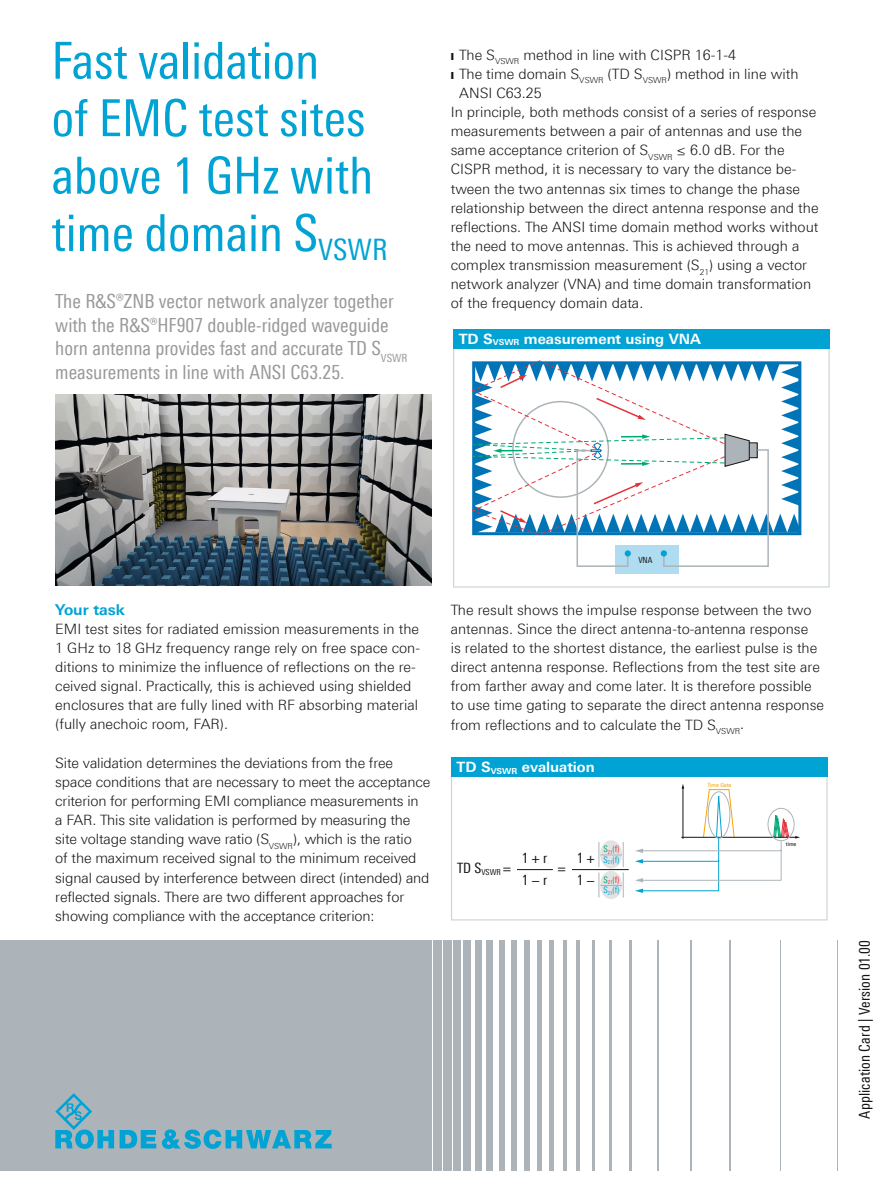
<style>
.page{position:relative;width:893px;height:1191px;background:#fff}
.page>*{position:absolute;margin:0;border:0;box-sizing:border-box;transform-origin:0 0}
.t1{font:51px/57.4px "Linotype Univers 420 Cn";color:#00a3d3}
.t2{font:19.5px/23.4px "Linotype Univers 420 Cn";color:#999}
.t3{font:15px "Linotype Univers 420 Cn";letter-spacing:.005em;color:#131413}
.t4{font:700 15px "Linotype Univers 630";color:#00a3d3}
.t5{font:300 14.25px/19.2px "Linotype Univers 330";color:#131413}
.t6{font:700 14.25px "Linotype Univers 630";color:#fff}
.t7{font:14.25px/21.8px "Linotype Univers 420 Cn";color:#131413}
.t8{font:9px/10.4px "Linotype Univers 420 Cn";color:#00a3d3}
.t9{font:8.55px "Linotype Univers 420 Cn";color:#131413}
.t10{font:5.85px "Linotype Univers 420 Cn";color:#f8a600;scale:1.13 1}
.t11{font:5.85px "Linotype Univers 420 Cn";color:#131413;scale:1.13 1}
.s1{color:#00a873}
.s2{color:#e53139}
.s3{font-size:5.25px;color:#e53139}
</style>
<div class="page">
<img style="left:55px;top:394px;width:377px;height:192px">
<svg style="left:453px;top:348px;width:377px;height:239px"></svg>
<div style="left:453px;top:329px;width:377px;height:19px;background:#00a3d3"></div>
<div style="left:615px;top:545px;width:64px;height:28px;background:#afdcf1"></div>
<svg style="left:461px;top:360px;width:340px;height:208px"></svg>
<svg style="left:451px;top:777px;width:377px;height:143px"></svg>
<div style="left:451px;top:757px;width:377px;height:20px;background:#00a3d3"></div>
<svg style="left:600px;top:840px;width:22px;height:28px"></svg>
<hr style="left:517px;top:869px;width:36px;height:1px;background:#131413">
<hr style="left:572px;top:869px;width:57px;height:1px;background:#131413">
<div style="left:600px;top:871px;width:22px;height:28px;background:#e3e3e3;border-radius:50%"></div>
<svg style="left:599px;top:842px;width:25px;height:55px"></svg>
<svg style="left:635px;top:784px;width:165px;height:109px"></svg>
<div style="left:0;top:940px;width:432px;height:230px;background:#acb4b9"></div>
<div style="left:433px;top:940px;width:9px;height:230px;background:#acb4b9"></div>
<div style="left:443px;top:940px;width:8px;height:230px;background:#acb4b9"></div>
<div style="left:453px;top:940px;width:8px;height:230px;background:#acb4b9"></div>
<div style="left:464px;top:940px;width:7px;height:230px;background:#acb4b9"></div>
<div style="left:475px;top:940px;width:6px;height:230px;background:#acb4b9"></div>
<div style="left:487px;top:940px;width:6px;height:230px;background:#acb4b9"></div>
<div style="left:499px;top:940px;width:6px;height:230px;background:#acb4b9"></div>
<div style="left:511px;top:940px;width:6px;height:230px;background:#acb4b9"></div>
<div style="left:524px;top:940px;width:5px;height:230px;background:#acb4b9"></div>
<hr style="left:537px;top:940px;width:4px;height:230px;background:#acb4b9">
<hr style="left:550px;top:940px;width:4px;height:230px;background:#acb4b9">
<hr style="left:563px;top:940px;width:4px;height:230px;background:#acb4b9">
<hr style="left:576px;top:940px;width:4px;height:230px;background:#acb4b9">
<hr style="left:592px;top:940px;width:3px;height:230px;background:#acb4b9">
<hr style="left:609px;top:940px;width:3px;height:230px;background:#acb4b9">
<hr style="left:630px;top:940px;width:2px;height:230px;background:#acb4b9">
<hr style="left:658px;top:940px;width:1px;height:230px;background:#acb4b9">
<hr style="left:690px;top:940px;width:2px;height:230px;background:#acb4b9">
<hr style="left:730px;top:940px;width:1px;height:230px;background:#acb4b9">
<hr style="left:780px;top:940px;width:1px;height:230px;background:#acb4b9">
<hr style="left:837px;top:940px;width:1px;height:230px;background:#acb4b9">
<svg style="left:120px;top:1130px;width:36px;height:18px"></svg>
<svg style="left:55px;top:1093px;width:59px;height:56px"></svg>
<svg style="left:162px;top:1129px;width:170px;height:20px"></svg>
<h1 class="t1" style="left:51px;top:32px;width:338px">Fast validation<br>of EMC test sites above 1 GHz with time domain S<sub>VSWR</sub></h1>
<h2 class="t2" style="left:55px;top:290px;width:354px">The R&amp;S®ZNB vector network analyzer together with the R&amp;S®HF907 double-ridged waveguide horn antenna provides fast and accurate TD S<sub>VSWR </sub>measurements in line with ANSI C63.25.</h2>
<p class="t5" style="left:451px;top:45px;width:287px">❙ The S<sub>VSWR</sub> method in line with CISPR 16-1-4</p>
<p class="t5" style="left:451px;top:64px;width:349px">❙ The time domain S<sub>VSWR</sub> (TD S<sub>VSWR</sub>) method in line with</p>
<p class="t5" style="left:459px;top:83px;width:84px">ANSI C63.25</p>
<p class="t5" style="left:451px;top:102px;width:367px">In principle, both methods consist of a series of response</p>
<p class="t5" style="left:451px;top:121px;width:353px">measurements between a pair of antennas and use the</p>
<p class="t5" style="left:451px;top:140px;width:335px">same acceptance criterion of S<sub>VSWR</sub> ≤ 6.0 dB. For the</p>
<p class="t5" style="left:451px;top:160px;width:347px">CISPR method, it is necessary to vary the distance be-</p>
<p class="t5" style="left:451px;top:179px;width:351px">tween the two antennas six times to change the phase</p>
<p class="t5" style="left:451px;top:198px;width:369px">relationship between the direct antenna response and the</p>
<p class="t5" style="left:451px;top:217px;width:369px">reflections. The ANSI time domain method works without</p>
<p class="t5" style="left:451px;top:236px;width:350px">the need to move antennas. This is achieved through a</p>
<p class="t5" style="left:451px;top:255px;width:358px">complex transmission measurement (S<sub>21</sub>) using a vector</p>
<p class="t5" style="left:451px;top:274px;width:362px">network analyzer (VNA) and time domain transformation</p>
<p class="t5" style="left:451px;top:294px;width:194px">of the frequency domain data.</p>
<p class="t6" style="left:459px;top:330px;width:244px">TD S<sub>VSWR</sub> measurement using VNA</p>
<p class="t4" style="left:55px;top:600px;width:71px">Your task</p>
<p class="t5" style="left:55px;top:619px;width:366px">EMI test sites for radiated emission measurements in the 1 GHz to 18 GHz frequency range rely on free space con&shy;ditions to minimize the influence of reflections on the re&shy;ceived signal. Practically, this is achieved using shielded enclosures that are fully lined with RF absorbing material (fully anechoic room, FAR).</p>
<p class="t5" style="left:55px;top:753px;width:377px">Site validation determines the deviations from the free space conditions that are necessary to meet the acceptance criterion for performing EMI compliance measurements in<br>a FAR. This site validation is performed by measuring the site voltage standing wave ratio (S<sub>VSWR</sub>), which is the ratio<br>of the maximum received signal to the minimum received signal caused by interference between direct (intended) and reflected signals. There are two different approaches for showing compliance with the acceptance criterion:</p>
<p class="t9" style="left:638px;top:555px;width:16px">VNA</p>
<p class="t5" style="left:451px;top:600px;width:375px">The result shows the impulse response between the two antennas. Since the direct antenna-to-antenna response<br>is related to the shortest distance, the earliest pulse is the direct antenna response. Reflections from the test site are from farther away and come later. It is therefore possible to use time gating to separate the direct antenna response from reflections and to calculate the TD S<sub>VSWR</sub>.</p>
<p class="t6" style="left:457px;top:758px;width:140px">TD S<sub>VSWR</sub> evaluation</p>
<p class="t7" style="left:522px;top:847px;width:27px">1 + r<br>1 − r</p>
<p class="t7" style="left:577px;top:847px;width:20px">1 +</p>
<p class="t8" style="left:603px;top:844px;width:18px"><span class="s1">S</span><sub>21</sub><span class="s1">(</span><span class="s2">f)<br></span>S<sub>21</sub>(f)</p>
<p class="t7" style="left:457px;top:857px;width:56px">TD S<sub>VSWR</sub> =</p>
<p class="t7" style="left:558px;top:857px;width:10px">=</p>
<p class="t7" style="left:577px;top:869px;width:44px">1 − <sup>S</sup><span class="s3">21</span><sup>(</sup><sup>f)</sup></p>
<p class="t8" style="left:603px;top:885px;width:18px">S<sub>21</sub>(f)</p>
<p class="t10" style="left:707px;top:781px;width:23px">Time Gate</p>
<p class="t11" style="left:786px;top:840px;width:11px">time</p>
<p class="t3" style="left:856px;top:1118px;width:180px;rotate:-90deg">Application Card | Version 01.00</p>
</div>
